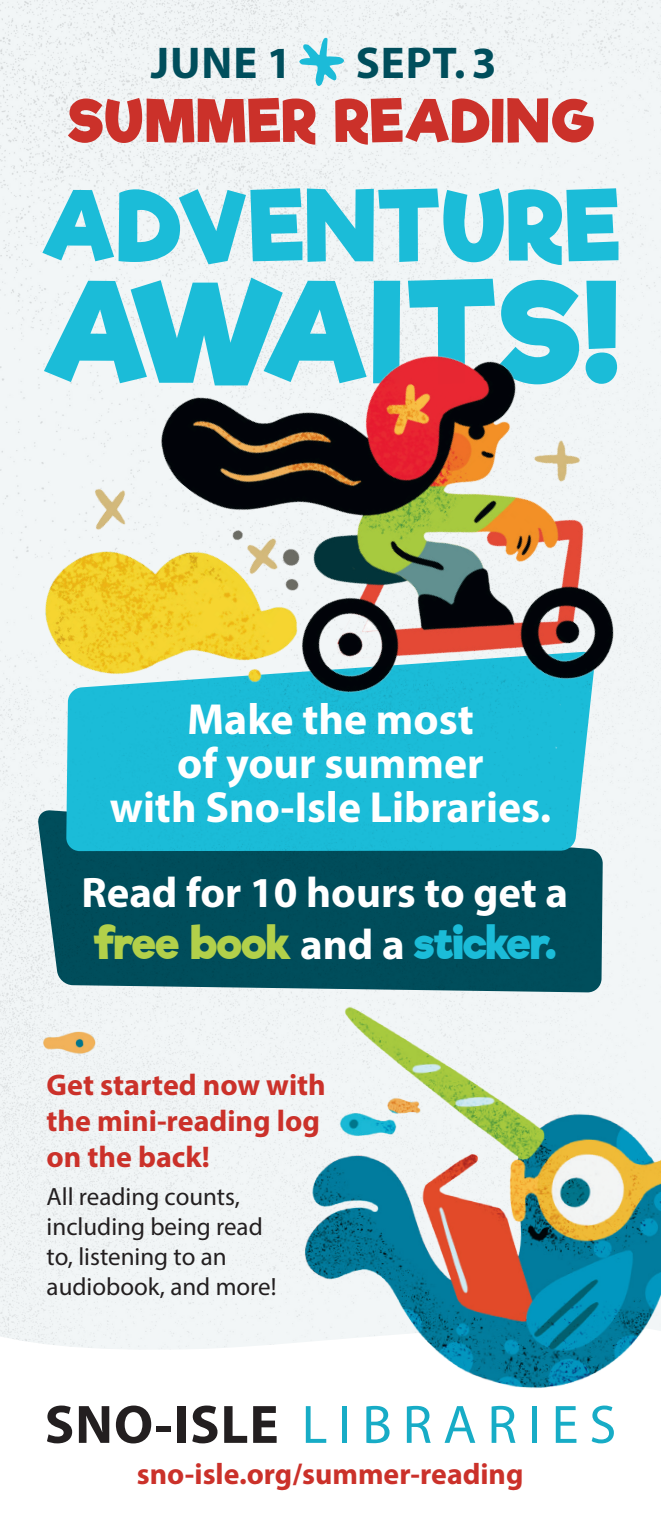
<style>
.page{position:relative;width:661px;height:1530px;background:#fff}
.page>*{position:absolute;margin:0;border:0;box-sizing:border-box;transform-origin:0 0}
.t1{font:700 135px "Riffic Free";color:#1bbcd8}
.t2{font:700 94px "Riffic Free";letter-spacing:.03em;color:#1bbcd8}
.t3{font:700 57.25px "Riffic Free";letter-spacing:.03em;color:#cb312a}
.t4{font:54.5px "Myriad Pro";letter-spacing:.2em;color:#17acc6}
.t5{font:700 44.75px "Myriad Pro";letter-spacing:.02em;color:#004e5c}
.t6{font:700 43.75px/44px "Myriad Pro";color:#fff;text-align:center}
.t7{font:700 42.75px/51.5px "Myriad Pro";color:#fff}
.t8{font:700 30px/36px "Myriad Pro";color:#cb312a}
.t9{font:700 29.75px "Myriad Pro";color:#cb312a}
.t10{font:25px/30px "Myriad Pro";color:#231f20}
.s1{font-family:"Riffic Free";color:#b2d04a}
.s2{font-family:"Riffic Free";color:#1bbcd8}
.s3{font-weight:700;color:#231f20}
</style>
<div class="page">
<img style="left:0;top:0;width:661px;height:1316px">
<svg style="left:0;top:1316px;width:272px;height:34px;fill:#f2f6f7"></svg>
<img style="left:0;top:299px;width:661px;height:679px">
<img style="left:44px;top:426px;width:128px;height:147px">
<img style="left:427px;top:389px;width:186px;height:190px">
<img style="left:272px;top:971px;width:389px;height:418px">
<img style="left:40px;top:1022px;width:83px;height:43px">
<svg style="left:299px;top:38px;width:45px;height:49px"></svg>
<p class="t5" style="left:151px;top:34px;width:142px">JUNE 1</p>
<p class="t5" style="left:356px;top:34px;width:142px">SEPT. 3</p>
<p class="t3" style="left:67px;top:87px;width:527px">SUMMER READING</p>
<p class="t2" style="left:42px;top:170px;width:579px">ADVENTURE</p>
<p class="t1" style="left:43px;top:252px;width:577px">AWAITS!</p>
<p class="t6" style="left:110px;top:696px;width:443px">Make the most<br>of your summer<br>with Sno-Isle Libraries.</p>
<p class="t7" style="left:81px;top:866px;width:488px">Read for 10 hours to get a <span class="s1">free book</span> and a <span class="s2">sticker.</span></p>
<p class="t8" style="left:47px;top:1066px;width:281px">Get started now with the mini-reading log on the back!</p>
<p class="t10" style="left:47px;top:1182px;width:231px">All reading counts, including being read to, listening to an audiobook, and more!</p>
<p class="t4" style="left:45px;top:1391px;width:573px"><span class="s3">SNO-ISLE</span> LIBRARIES</p>
<p class="t9" style="left:137px;top:1455px;width:388px">sno-isle.org/summer-reading</p>
</div>
